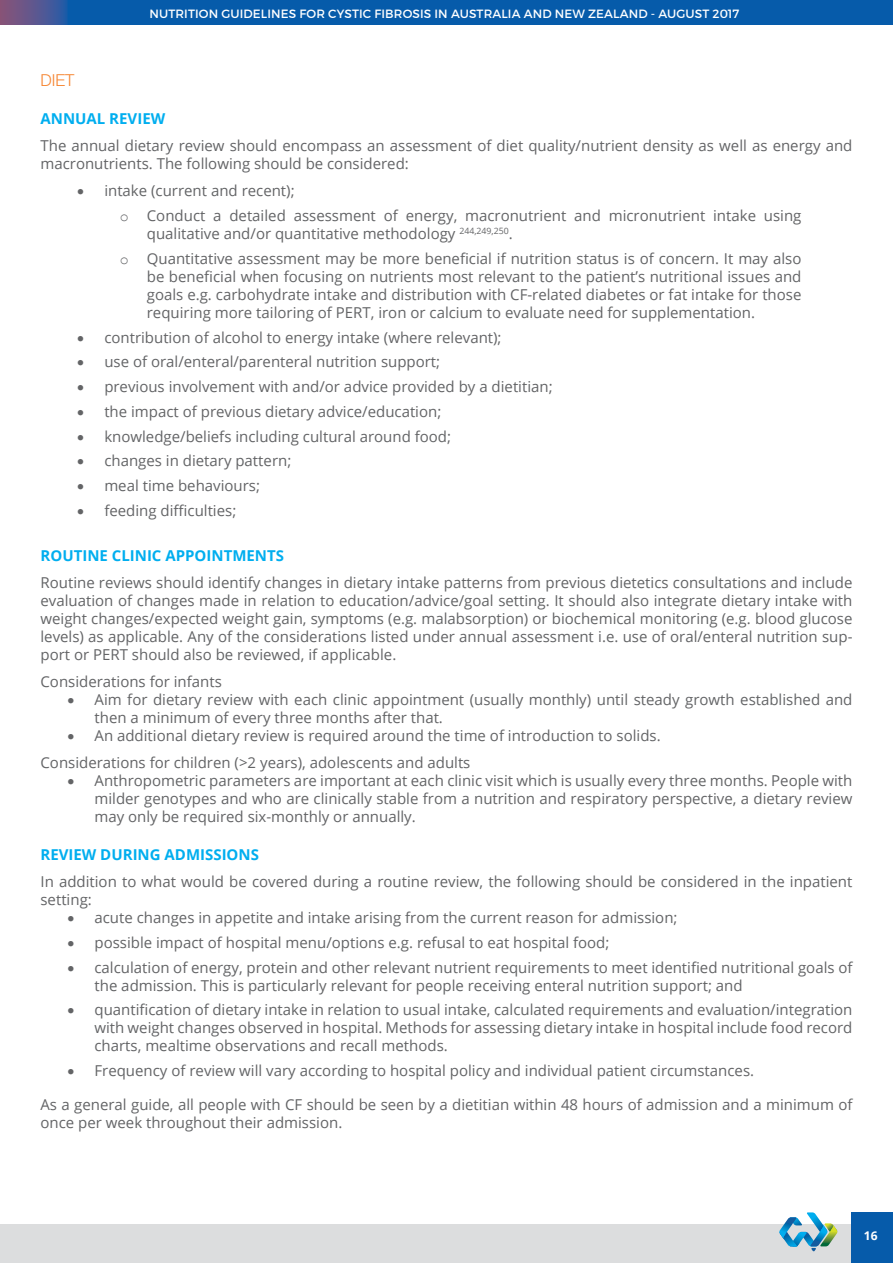
<style>
.page{position:relative;width:893px;height:1263px;background:#fff}
.page>*{position:absolute;margin:0;border:0;box-sizing:border-box;transform-origin:0 0}
.t1{font:300 16.5px "Helvetica Neue LT Std";color:#f68633}
.t2{font:15px/18px "Open Sans";color:#636466}
.t3{font:700 15px "Open Sans";color:#00aeef}
.t4{font:12px "Montserrat";letter-spacing:.01em;color:#fff}
.t5{font:700 12px "Open Sans";color:#fff}
.s1{font-family:"Courier New"}
</style>
<div class="page">
<div style="left:0;top:0;width:893px;height:25px;background:#065baa"></div>
<div style="left:0;top:1224px;width:891px;height:39px;background:#dcddde"></div>
<div style="left:851px;top:1212px;width:42px;height:51px;background:#065baa"></div>
<svg style="left:779px;top:1212px;width:58px;height:39px"></svg>
<svg style="left:0;top:0;width:67px;height:25px;background:#5b578e"></svg>
<p class="t4" style="left:150px;top:6px;width:591px">NUTRITION GUIDELIN ES FOR CYSTIC FIBROSIS IN AUSTRALIA AN D NEW ZEALAN D - AUGUST 2017</p>
<p class="t1" style="left:40px;top:70px;width:10px">DIET</p>
<p class="t3" style="left:40px;top:108px;width:79px">ANN UAL REVIEW</p>
<p class="t2" style="left:40px;top:136px;width:813px">The annual dietary review should encompass an assessment of diet quality/nutrient density as well as energy and macronutrients. The following should be considered:</p>
<p class="t2" style="left:120px;top:178px;width:683px;line-height:24.8px;text-indent:-43px">• intake (current and recent);<br><span class="s1">o</span> Conduct a detailed assessment of energy, macronutrient and micronutrient intake using</p>
<p class="t2" style="left:120px;top:221px;width:683px;line-height:24.8px;text-indent:27px">qualitative and/or quantitative methodology <sup>244,249,250</sup>.<br><span class="s1">o</span> Quantitative assessment may be more beneficial if nutrition status is of concern. It may also</p>
<p class="t2" style="left:147px;top:267px;width:656px;text-align:justify">be beneficial when focusing on nutrients most relevant to the patient’s nutritional issues and goals e.g. carbohydrate intake and distribution with CF-related diabetes or fat intake for those requiring more tailoring of PERT, iron or calcium to evaluate need for supplementation.</p>
<p class="t2" style="left:77px;top:328px;width:426px">• contribution of alcohol to energy intake (where relevant);</p>
<p class="t2" style="left:77px;top:352px;width:364px">• use of oral/enteral/parenteral nutrition support;</p>
<p class="t2" style="left:77px;top:377px;width:477px">• previous involvement with and/or advice provided by a dietitian;</p>
<p class="t2" style="left:77px;top:402px;width:366px">• the impact of previous dietary advice/education;</p>
<p class="t2" style="left:77px;top:427px;width:375px">• knowledge/beliefs including cultural around food;</p>
<p class="t2" style="left:77px;top:451px;width:215px">• changes in dietary pattern;</p>
<p class="t2" style="left:77px;top:476px;width:184px">• meal time behaviours;</p>
<p class="t2" style="left:77px;top:501px;width:160px">• feeding difficulties;</p>
<p class="t3" style="left:40px;top:545px;width:43px">RO UTINE</p>
<p class="t3" style="left:112px;top:545px;width:10px">CLINIC</p>
<p class="t3" style="left:165px;top:545px;width:11px">APPOINTMENTS</p>
<p class="t2" style="left:40px;top:573px;width:813px;text-align:justify">Routine reviews should identify changes in dietary intake patterns from previous dietetics consultations and include evaluation of changes made in relation to education/advice/goal setting. It should also integrate dietary intake with weight changes/expected weight gain, symptoms (e.g. malabsorption) or biochemical monitoring (e.g. blood glucose levels) as applicable. Any of the considerations listed under annual assessment i.e. use of oral/enteral nutrition sup&shy;port or PERT should also be reviewed, if applicable.</p>
<p class="t2" style="left:40px;top:672px;width:183px">Considerations for infants</p>
<p class="t2" style="left:94px;top:690px;width:759px;text-indent:-27px">• Aim for dietary review with each clinic appointment (usually monthly) until steady growth established and then a minimum of every three months after that.</p>
<p class="t2" style="left:40px;top:721px;width:622px;line-height:27px;text-indent:27px">• An additional dietary review is required around the time of introduction to solids.<br>Considerations for children (&gt;2 years), adolescents and adults</p>
<p class="t2" style="left:94px;top:771px;width:759px;text-align:justify;text-indent:-27px">• Anthropometric parameters are important at each clinic visit which is usually every three months. People with milder genotypes and who are clinically stable from a nutrition and respiratory perspective, a dietary review may only be required six-monthly or annually.</p>
<p class="t3" style="left:40px;top:844px;width:20px">REVIEW</p>
<p class="t3" style="left:100px;top:844px;width:33px">DURING</p>
<p class="t3" style="left:165px;top:844px;width:11px">ADMISSIONS</p>
<p class="t2" style="left:40px;top:872px;width:813px">In addition to what would be covered during a routine review, the following should be considered in the inpatient setting:</p>
<p class="t2" style="left:67px;top:908px;width:612px">• acute changes in appetite and intake arising from the current reason for admission;</p>
<p class="t2" style="left:67px;top:933px;width:543px">• possible impact of hospital menu/options e.g. refusal to eat hospital food;</p>
<p class="t2" style="left:94px;top:958px;width:759px;text-indent:-27px">• calculation of energy, protein and other relevant nutrient requirements to meet identified nutritional goals of the admission. This is particularly relevant for people receiving enteral nutrition support; and</p>
<p class="t2" style="left:94px;top:1000px;width:759px;text-align:justify;text-indent:-27px">• quantification of dietary intake in relation to usual intake, calculated requirements and evaluation/integration with weight changes observed in hospital. Methods for assessing dietary intake in hospital include food record charts, mealtime observations and recall methods.</p>
<p class="t2" style="left:67px;top:1061px;width:688px">• Frequency of review will vary according to hospital policy and individual patient circumstances.</p>
<p class="t2" style="left:40px;top:1095px;width:813px">As a general guide, all people with CF should be seen by a dietitian within 48 hours of admission and a minimum of once per week throughout their admission.</p>
<p class="t5" style="left:864px;top:1228px;width:15px">16</p>
</div>
